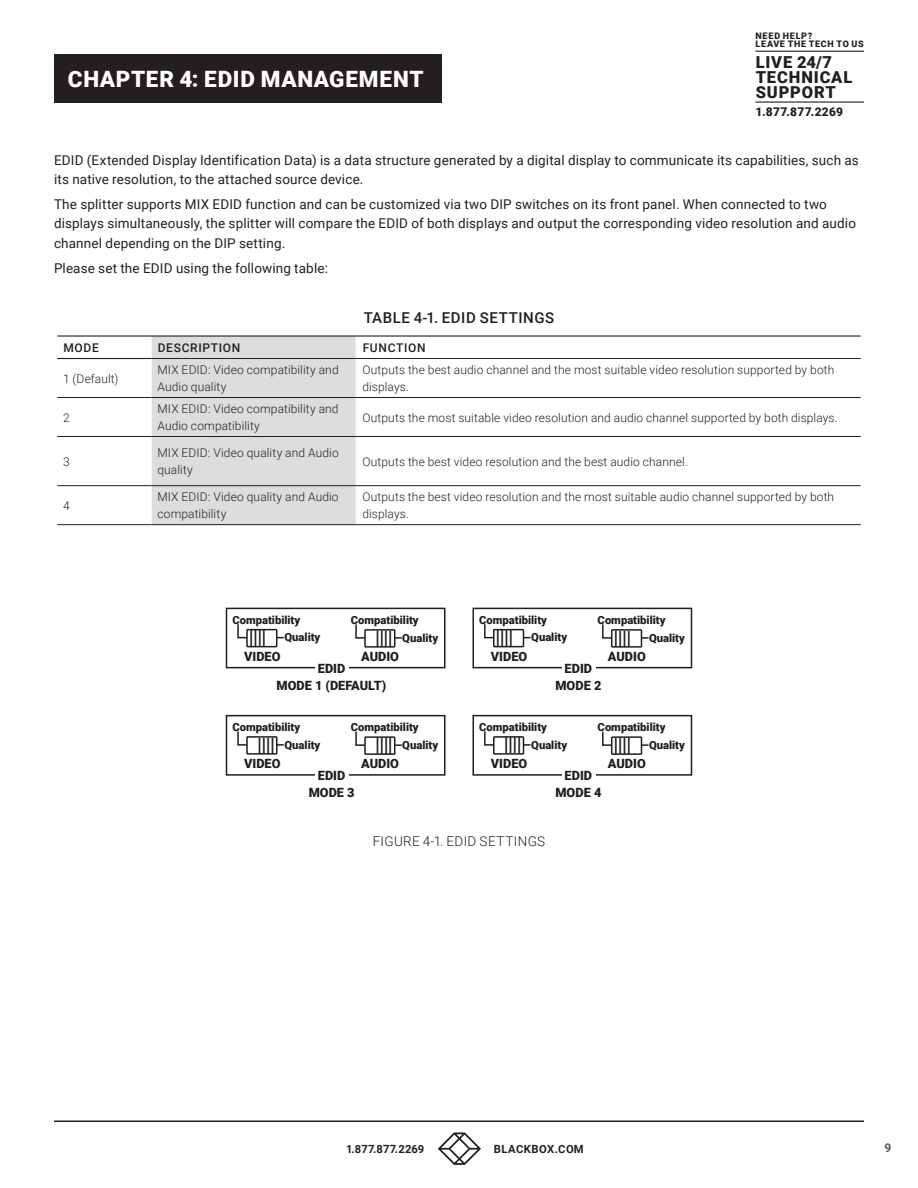
<style>
.page{position:relative;width:918px;height:1188px;background:#fff}
.page>*{position:absolute;margin:0;border:0;box-sizing:border-box;transform-origin:0 0}
.t1{font:23.85px "Myriad Pro";color:#201d1e;scale:.75 1}
.t2{font:900 22.5px "Roboto";letter-spacing:.03em;color:#fff}
.t3{font:900 16.5px/15px "Roboto";letter-spacing:.05em;color:#231f20}
.t4{font:500 15px "Roboto";letter-spacing:.035em;color:#231f20}
.t5{font:13.5px/19.5px "Roboto";letter-spacing:.01em;color:#231f20}
.t6{font:300 13.5px "Roboto";letter-spacing:.025em;color:#231f20}
.t7{font:900 12.75px/16.6px "Roboto";color:#201d1e;text-align:center}
.t8{font:300 12px/16.5px "Roboto";letter-spacing:.01em;color:#231f20}
.t9{font:500 12px "Roboto";letter-spacing:.055em;color:#231f20}
.t10{font:900 12px "Roboto";letter-spacing:.02em;color:#231f20}
.t11{font:700 12px "Roboto";color:#57585a}
.t12{font:900 11.25px/17.7px "Roboto";color:#201d1e}
.t13{font:700 11.25px "Roboto";letter-spacing:.02em;color:#231f20}
.t14{font:700 11.25px "Roboto";letter-spacing:.045em;color:#231f20}
.t15{font:900 9px/8.6px "Roboto";letter-spacing:.08em;color:#231f20}
</style>
<div class="page">
<hr style="left:54px;top:1120px;width:810px;height:2px;background:#231f20">
<svg style="left:438px;top:1132px;width:43px;height:33px"></svg>
<hr style="left:755px;top:51px;width:109px;height:1px;background:#231f20">
<hr style="left:755px;top:101px;width:109px;height:2px;background:#231f20">
<div style="left:54px;top:54px;width:388px;height:49px;background:#231f20"></div>
<div style="left:152px;top:337px;width:204px;height:187px;background:#dcdddf"></div>
<hr style="left:152px;top:358px;width:204px;height:1px;background:#231f20">
<hr style="left:356px;top:358px;width:505px;height:1px;background:#231f20">
<hr style="left:57px;top:397px;width:95px;height:1px;background:#231f20">
<hr style="left:152px;top:397px;width:204px;height:1px;background:#231f20">
<hr style="left:356px;top:397px;width:505px;height:1px;background:#231f20">
<hr style="left:356px;top:485px;width:505px;height:1px;background:#231f20">
<hr style="left:152px;top:524px;width:204px;height:1px;background:#231f20">
<hr style="left:356px;top:524px;width:505px;height:1px;background:#231f20">
<hr style="left:152px;top:485px;width:204px;height:1px;background:#231f20">
<hr style="left:57px;top:436px;width:95px;height:1px;background:#231f20">
<hr style="left:152px;top:436px;width:204px;height:1px;background:#231f20">
<hr style="left:356px;top:436px;width:505px;height:1px;background:#231f20">
<hr style="left:57px;top:358px;width:95px;height:1px;background:#231f20">
<hr style="left:57px;top:485px;width:95px;height:1px;background:#231f20">
<hr style="left:57px;top:524px;width:95px;height:1px;background:#231f20">
<hr style="left:57px;top:335px;width:95px;height:2px;background:#231f20">
<hr style="left:152px;top:335px;width:204px;height:2px;background:#231f20">
<hr style="left:356px;top:335px;width:505px;height:2px;background:#231f20">
<div style="left:246px;top:629px;width:31px;height:18px;border:2px solid #201d1e"></div>
<svg style="left:237px;top:624px;width:11px;height:15px"></svg>
<svg style="left:395px;top:637px;width:7px;height:2px"></svg>
<svg style="left:355px;top:624px;width:9px;height:15px"></svg>
<div style="left:226px;top:608px;width:220px;height:60px;border:2px solid #201d1e"></div>
<div style="left:315px;top:662px;width:34px;height:12px;background:#fff"></div>
<div style="left:364px;top:629px;width:31px;height:19px;border:2px solid #201d1e"></div>
<div style="left:493px;top:629px;width:31px;height:18px;border:2px solid #201d1e"></div>
<svg style="left:484px;top:624px;width:11px;height:15px"></svg>
<svg style="left:642px;top:637px;width:6px;height:2px"></svg>
<svg style="left:602px;top:624px;width:9px;height:15px"></svg>
<div style="left:472px;top:608px;width:220px;height:60px;border:2px solid #201d1e"></div>
<div style="left:562px;top:662px;width:33px;height:12px;background:#fff"></div>
<div style="left:611px;top:629px;width:31px;height:19px;border:2px solid #201d1e"></div>
<div style="left:246px;top:736px;width:31px;height:19px;border:2px solid #201d1e"></div>
<svg style="left:277px;top:744px;width:7px;height:2px"></svg>
<svg style="left:237px;top:731px;width:11px;height:15px"></svg>
<svg style="left:395px;top:744px;width:7px;height:2px"></svg>
<svg style="left:355px;top:731px;width:9px;height:15px"></svg>
<div style="left:226px;top:715px;width:220px;height:61px;border:2px solid #201d1e"></div>
<div style="left:315px;top:769px;width:34px;height:12px;background:#fff"></div>
<div style="left:364px;top:736px;width:31px;height:19px;border:2px solid #201d1e"></div>
<div style="left:493px;top:736px;width:31px;height:19px;border:2px solid #201d1e"></div>
<svg style="left:523px;top:744px;width:7px;height:2px"></svg>
<svg style="left:484px;top:731px;width:11px;height:15px"></svg>
<svg style="left:642px;top:744px;width:6px;height:2px"></svg>
<svg style="left:602px;top:731px;width:9px;height:15px"></svg>
<div style="left:472px;top:715px;width:220px;height:61px;border:2px solid #201d1e"></div>
<div style="left:562px;top:769px;width:33px;height:12px;background:#fff"></div>
<div style="left:611px;top:736px;width:31px;height:19px;border:2px solid #201d1e"></div>
<h2 class="t2" style="left:68px;top:63px;width:357px">CHAPTER 4: EDID MANAGEMENT</h2>
<p class="t15" style="left:756px;top:31px;width:110px">NEED HELP?<br>LEAVE THE TECH TO US</p>
<h3 class="t3" style="left:756px;top:54px;width:98px">LIVE 24/7<br>TECHNICAL<br>SUPPORT</h3>
<p class="t10" style="left:755px;top:103px;width:89px">1.877.877.2269</p>
<p class="t5" style="left:54px;top:150px;width:806px">EDID (Extended Display Identification Data) is a data structure generated by a digital display to communicate its capabilities, such as its native resolution, to the attached source device.</p>
<p class="t5" style="left:54px;top:194px;width:804px">The splitter supports MIX EDID function and can be customized via two DIP switches on its front panel. When connected to two displays simultaneously, the splitter will compare the EDID of both displays and output the corresponding video resolution and audio channel depending on the DIP setting.</p>
<p class="t5" style="left:54px;top:258px;width:276px">Please set the EDID using the following table:</p>
<p class="t4" style="left:364px;top:307px;width:192px">TABLE 4-1. EDID SETTINGS</p>
<p class="t9" style="left:63px;top:339px;width:37px">MODE</p>
<p class="t9" style="left:158px;top:339px;width:84px">DESCRIPTION</p>
<p class="t9" style="left:363px;top:339px;width:65px">FUNCTION</p>
<p class="t8" style="left:63px;top:370px;width:57px">1 (Default)</p>
<p class="t8" style="left:157px;top:361px;width:183px">MIX EDID: Video compatibility and<br>Audio quality</p>
<p class="t8" style="left:362px;top:361px;width:473px">Outputs the best audio channel and the most suitable video resolution supported by both displays.</p>
<p class="t8" style="left:63px;top:409px;width:8px">2</p>
<p class="t8" style="left:157px;top:400px;width:183px">MIX EDID: Video compatibility and<br>Audio compatibility</p>
<p class="t8" style="left:362px;top:409px;width:477px">Outputs the most suitable video resolution and audio channel supported by both displays.</p>
<p class="t8" style="left:63px;top:453px;width:8px">3</p>
<p class="t8" style="left:157px;top:444px;width:183px">MIX EDID: Video quality and Audio quality</p>
<p class="t8" style="left:362px;top:453px;width:327px">Outputs the best video resolution and the best audio channel.</p>
<p class="t8" style="left:63px;top:497px;width:8px">4</p>
<p class="t8" style="left:157px;top:489px;width:183px">MIX EDID: Video quality and Audio compatibility</p>
<p class="t8" style="left:362px;top:489px;width:473px">Outputs the best video resolution and the most suitable audio channel supported by both displays.</p>
<p class="t12" style="left:284px;top:611px;width:37px;text-indent:-52px">Compatibility<br>Quality</p>
<p class="t7" style="left:244px;top:648px;width:38px">VIDEO</p>
<p class="t7" style="left:361px;top:648px;width:39px">AUDIO</p>
<p class="t12" style="left:402px;top:610px;width:37px;line-height:18.3px;text-indent:-51px">Compatibility<br>Quality</p>
<p class="t7" style="left:277px;top:660px;width:111px">EDID<br>MODE 1 (DEFAULT)</p>
<h1 class="t1" style="left:249px;top:624px;width:24px">IIII</h1>
<h1 class="t1" style="left:375px;top:624px;width:24px">IIII</h1>
<p class="t12" style="left:284px;top:718px;width:37px;text-indent:-52px">Compatibility<br>Quality</p>
<p class="t7" style="left:244px;top:755px;width:38px">VIDEO</p>
<p class="t7" style="left:361px;top:755px;width:39px">AUDIO</p>
<p class="t12" style="left:402px;top:717px;width:37px;line-height:18.3px;text-indent:-51px">Compatibility<br>Quality</p>
<p class="t7" style="left:309px;top:767px;width:47px">EDID<br>MODE 3</p>
<h1 class="t1" style="left:257px;top:731px;width:24px">IIII</h1>
<h1 class="t1" style="left:375px;top:731px;width:24px">IIII</h1>
<p class="t12" style="left:531px;top:611px;width:37px;text-indent:-52px">Compatibility<br>Quality</p>
<p class="t7" style="left:491px;top:648px;width:38px">VIDEO</p>
<p class="t7" style="left:608px;top:648px;width:39px">AUDIO</p>
<p class="t12" style="left:649px;top:610px;width:37px;line-height:18.3px;text-indent:-51px">Compatibility<br>Quality</p>
<p class="t7" style="left:555px;top:660px;width:47px">EDID<br>MODE 2</p>
<h1 class="t1" style="left:496px;top:624px;width:24px">IIII</h1>
<h1 class="t1" style="left:614px;top:624px;width:24px">IIII</h1>
<p class="t12" style="left:531px;top:718px;width:37px;text-indent:-52px">Compatibility<br>Quality</p>
<p class="t7" style="left:491px;top:755px;width:38px">VIDEO</p>
<p class="t7" style="left:608px;top:755px;width:39px">AUDIO</p>
<p class="t12" style="left:649px;top:717px;width:37px;line-height:18.3px;text-indent:-51px">Compatibility<br>Quality</p>
<p class="t7" style="left:555px;top:767px;width:47px">EDID<br>MODE 4</p>
<h1 class="t1" style="left:504px;top:731px;width:24px">IIII</h1>
<h1 class="t1" style="left:614px;top:731px;width:24px">IIII</h1>
<p class="t6" style="left:373px;top:831px;width:174px">FIGURE 4-1. EDID SETTINGS</p>
<p class="t13" style="left:346px;top:1141px;width:80px">1.877.877.2269</p>
<p class="t14" style="left:494px;top:1141px;width:91px">BLACKBOX.COM</p>
<p class="t11" style="left:885px;top:1139px;width:8px">9</p>
</div>
